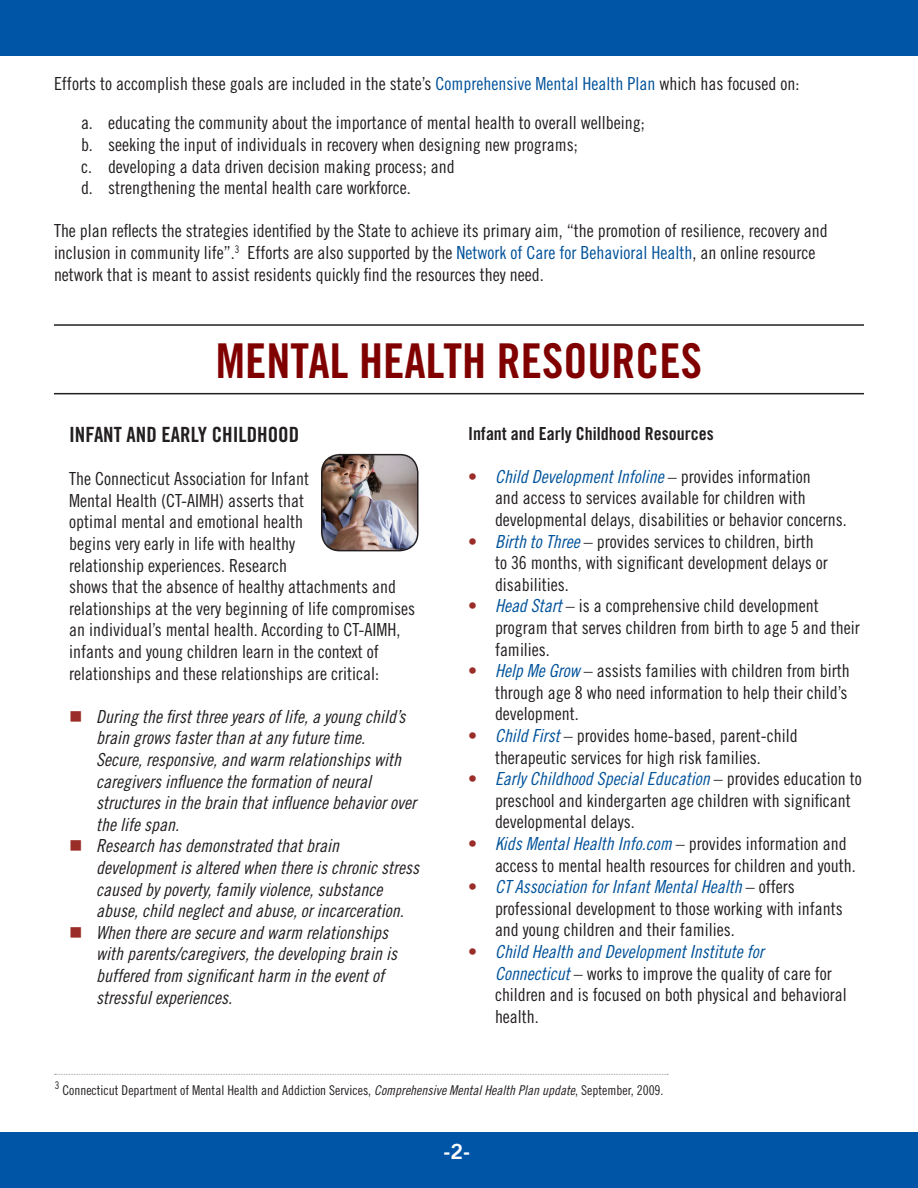
<style>
.page{position:relative;width:918px;height:1188px;background:#fff}
.page>*{position:absolute;margin:0;border:0;box-sizing:border-box;transform-origin:0 0}
.t1{font:48px "Trade Gothic Bold Cond Twenty";color:#800000}
.t2{font:21px "Trade Gothic Bold Cond Twenty";color:#231f20}
.t3{font:21px "Trade Gothic Bold Two";color:#fff}
.t4{font:18px/21.6px "Trade Gothic Cond Eighteen";color:#231f20}
.t5{font:18px/21.6px "Trade Gothic Cond Eighteen Obl";color:#231f20}
.t6{font:18px "Trade Gothic Bold Cond Twenty";color:#231f20}
.t7{font:13.5px "Trade Gothic Cond Eighteen";color:#231f20}
.s1{color:#01529a}
.s2{color:#9a2d28}
.s3{font-family:"Trade Gothic Cond Eighteen Obl";color:#01529a}
.s4{font-family:"Trade Gothic Cond Eighteen Obl"}
</style>
<div class="page">
<div style="left:0;top:0;width:918px;height:55px;background:#0155a7"></div>
<div style="left:0;top:1133px;width:918px;height:55px;background:#0155a7"></div>
<hr style="left:54px;top:324px;width:810px;height:2px;background:#231f20">
<hr style="left:54px;top:393px;width:810px;height:1px;background:#231f20">
<svg style="left:55px;top:1074px;width:613px;height:1px"></svg>
<img style="left:322px;top:455px;width:96px;height:96px">
<div style="left:321px;top:454px;width:97px;height:97px;border:2px solid #231f20;border-radius:18px"></div>
<p class="t4" style="left:54px;top:72px;width:747px">Efforts to accomplish these goals are included in the state’s <span class="s1">Comprehensive Mental Health Plan</span> which has focused on:</p>
<p class="t4" style="left:81px;top:112px;width:565px">a. educating the community about the importance of mental health to overall wellbeing;</p>
<p class="t4" style="left:81px;top:134px;width:498px">b. seeking the input of individuals in recovery when designing new programs;</p>
<p class="t4" style="left:81px;top:155px;width:375px">c. developing a data driven decision making process; and</p>
<p class="t4" style="left:81px;top:177px;width:331px">d. strengthening the mental health care workforce.</p>
<p class="t4" style="left:54px;top:220px;width:775px">The plan reflects the strategies identified by the State to achieve its primary aim, “the promotion of resilience, recovery and inclusion in community life”.<sup>3</sup> Efforts are also supported by the <span class="s1">Network of Care for Behavioral Health</span>, an online resource network that is meant to assist residents quickly find the resources they need.</p>
<p class="t1" style="left:216px;top:332px;width:488px">MENTAL HEALTH RESOURCES</p>
<p class="t2" style="left:69px;top:422px;width:232px">INFANT AND EARLY CHILDHOOD</p>
<p class="t4" style="left:69px;top:468px;width:347px">The Connecticut Association for Infant<br>Mental Health (CT-AIMH) asserts that<br>optimal mental and emotional health<br>begins very early in life with healthy<br>relationship experiences. Research<br>shows that the absence of healthy attachments and relationships at the very beginning of life compromises an individual’s mental health. According to CT-AIMH, infants and young children learn in the context of relationships and these relationships are critical:</p>
<p class="t5" style="left:96px;top:705px;width:321px">During the first three years of life, a young child’s brain grows faster than at any future time.<br>Secure, responsive, and warm relationships with caregivers influence the formation of neural structures in the brain that influence behavior over the life span.</p>
<p class="t5" style="left:96px;top:835px;width:324px">Research has demonstrated that brain development is altered when there is chronic stress caused by poverty, family violence, substance abuse, child neglect and abuse, or incarceration.</p>
<p class="t5" style="left:96px;top:921px;width:302px">When there are secure and warm relationships with parents/caregivers, the developing brain is buffered from significant harm in the event of stressful experiences.</p>
<p class="t6" style="left:468px;top:422px;width:247px">Infant and Early Childhood Resources</p>
<p class="t4" style="left:495px;top:465px;width:353px;text-indent:-27px"><span class="s2">•</span> <span class="s3">Child Development Infoline</span> – provides information<br>and access to services available for children with developmental delays, disabilities or behavior concerns.</p>
<p class="t4" style="left:495px;top:530px;width:334px;text-indent:-27px"><span class="s2">•</span> <span class="s3">Birth to Three</span> – provides services to children, birth to 36 months, with significant development delays or disabilities.</p>
<p class="t4" style="left:495px;top:595px;width:366px;text-indent:-27px"><span class="s2">•</span> <span class="s3">Head Start</span> – is a comprehensive child development program that serves children from birth to age 5 and their families.</p>
<p class="t4" style="left:495px;top:660px;width:356px;text-indent:-27px"><span class="s2">•</span> <span class="s3">Help Me Grow</span> – assists families with children from birth through age 8 who need information to help their child’s development.</p>
<p class="t4" style="left:468px;top:725px;width:331px;text-align:center"><span class="s2">•</span> <span class="s3">Child First</span> – provides home-based, parent-child therapeutic services for high risk families.</p>
<p class="t4" style="left:495px;top:768px;width:368px;text-indent:-27px"><span class="s2">•</span> <span class="s3">Early Childhood Special Education</span> – provides education to preschool and kindergarten age children with significant developmental delays.</p>
<p class="t4" style="left:495px;top:833px;width:362px;text-indent:-27px"><span class="s2">•</span> <span class="s3">Kids Mental Health Info.com</span> – provides information and access to mental health resources for children and youth.</p>
<p class="t4" style="left:495px;top:876px;width:349px;text-indent:-27px"><span class="s2">•</span> <span class="s3">CT Association for Infant Mental Health</span> – offers professional development to those working with infants and young children and their families.</p>
<p class="t4" style="left:495px;top:941px;width:353px;text-indent:-27px"><span class="s2">•</span> <span class="s3">Child Health and Development Institute for<br>Connecticut</span> – works to improve the quality of care for children and is focused on both physical and behavioral health.</p>
<p class="t7" style="left:55px;top:1082px;width:610px"><sup>3</sup> Connecticut Department of Mental Health and Addiction Services, <span class="s4">Comprehensive Mental Health Plan update</span>, September, 2009.</p>
<p class="t3" style="left:443px;top:1139px;width:28px">-2-</p>
</div>
